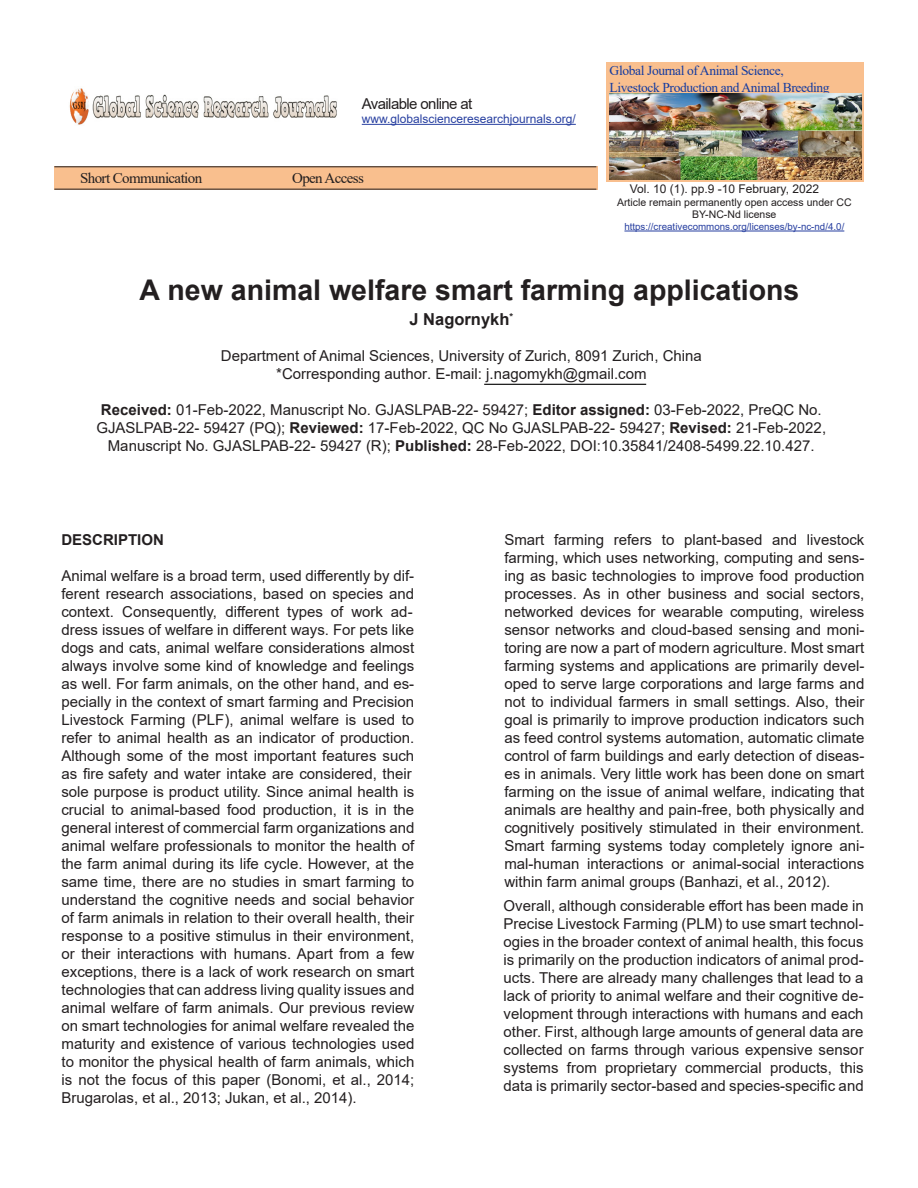
<style>
.page{position:relative;width:918px;height:1188px;background:#fff}
.page>*{position:absolute;margin:0;border:0;box-sizing:border-box;transform-origin:0 0}
.t1{font:700 28.5px "Arial";color:#231f20}
.t2{font:700 16.5px "Arial";color:#231f20}
.t3{font:15px/18px "Arial";color:#231f20;text-align:center}
.t4{font:15px "Times New Roman";letter-spacing:-.04em;color:#231f20}
.t5{font:15px "Arial";letter-spacing:-.04em;color:#231f20}
.t6{font:700 15px "Arial";color:#231f20}
.t7{font:13.5px/16.2px "Times New Roman";letter-spacing:-.03em;color:#143ba0}
.t8{font:12px "Arial";color:#273fa0}
.t9{font:12px "Arial";color:#231f20}
.t10{font:10.5px/12.6px "Arial";color:#231f20;text-align:center}
.t11{font:9.75px "Arial";color:#273fa0}
.s1{font-weight:700}
.s2{font-style:inherit}
</style>
<div class="page">
<img style="left:69px;top:88px;width:268px;height:37px">
<hr style="left:362px;top:124px;width:214px;height:1px;background:#273fa0">
<div style="left:607px;top:62px;width:257px;height:119px;background:#f9bf8e"></div>
<img style="left:609px;top:93px;width:253px;height:86px">
<div style="left:54px;top:166px;width:544px;height:24px;background:#f9bf8e"></div>
<hr style="left:54px;top:166px;width:542px;height:1px;background:#231f20">
<hr style="left:54px;top:189px;width:542px;height:1px;background:#231f20">
<hr style="left:624px;top:231px;width:220px;height:1px;background:#273fa0">
<hr style="left:484px;top:384px;width:162px;height:1px;background:#000">
<p class="t4" style="left:80px;top:168px;width:124px">Short Communication</p>
<p class="t5" style="left:362px;top:93px;width:112px">Available online at</p>
<p class="t8" style="left:362px;top:111px;width:216px">www.globalscienceresearchjournals.org/</p>
<p class="t4" style="left:292px;top:168px;width:73px">Open Access</p>
<p class="t7" style="left:610px;top:62px;width:221px">Global Journal of Animal Science,<br>Livestock Production and Animal Breeding</p>
<p class="t9" style="left:630px;top:181px;width:191px">Vol. 10 (1). pp.9 -10 February, 2022</p>
<p class="t10" style="left:617px;top:196px;width:236px">Article remain permanently open access under CC<br>BY-NC-Nd license</p>
<p class="t11" style="left:624px;top:220px;width:221px">https://creativecommons.org/licenses/by-nc-nd/4.0/</p>
<h1 class="t1" style="left:139px;top:270px;width:662px">A new animal welfare smart farming applications</h1>
<p class="t2" style="left:410px;top:308px;width:105px">J Nagornykh<sup>*</sup></p>
<p class="t3" style="left:221px;top:347px;width:483px">Department of Animal Sciences, University of Zurich, 8091 Zurich, China *Corresponding author. E-mail: j.nagomykh@gmail.com</p>
<p class="t3" style="left:96px;top:401px;width:731px"><span class="s1">Received:</span> 01-Feb-2022, Manuscript No. GJASLPAB-22- 59427; <span class="s1">Editor assigned:</span> 03-Feb-2022, PreQC No.<br>GJASLPAB-22- 59427 (PQ); <span class="s1">Reviewed:</span> 17-Feb-2022, QC No GJASLPAB-22- 59427; <span class="s1">Revised:</span> 21-Feb-2022,<br>Manuscript No. GJASLPAB-22- 59427 (R); <span class="s1">Published:</span> 28-Feb-2022, DOI:10.35841/2408-5499.22.10.427.</p>
<p class="t6" style="left:61px;top:530px;width:104px">DESCRIPTION</p>
<p class="t3" style="left:61px;top:567px;width:355px;text-align:left">Animal welfare is a broad term, used differently by dif&shy;ferent research associations, based on species and context. Consequently, different types of work ad&shy;dress issues of welfare in different ways. For pets like dogs and cats, animal welfare considerations almost always involve some kind of knowledge and feelings as well. For farm animals, on the other hand, and es&shy;pecially in the context of smart farming and Precision Livestock Farming (PLF), animal welfare is used to refer to animal health as an indicator of production.<br>Although some of the most important features such as fire safety and water intake are considered, their sole purpose is product utility. Since animal health is crucial to animal-based food production, it is in the general interest of commercial farm organizations and animal welfare professionals to monitor the health of the farm animal during its life cycle. However, at the same time, there are no studies in smart farming to understand the cognitive needs and social behavior of farm animals in relation to their overall health, their response to a positive stimulus in their environment, or their interactions with humans. Apart from a few exceptions, there is a lack of work research on smart technologies that can address living quality issues and animal welfare of farm animals. Our previous review on smart technologies for animal welfare revealed the maturity and existence of various technologies used to monitor the physical health of farm animals, which is not the focus of this paper <span class="s2">(Bonomi, et al., 2014; Brugarolas, et al., 2013; Jukan, et al., 2014).</span></p>
<p class="t3" style="left:504px;top:531px;width:362px;text-align:justify">Smart farming refers to plant-based and livestock farming, which uses networking, computing and sens&shy;ing as basic technologies to improve food production processes. As in other business and social sectors, networked devices for wearable computing, wireless sensor networks and cloud-based sensing and moni&shy;toring are now a part of modern agriculture. Most smart farming systems and applications are primarily devel&shy;oped to serve large corporations and large farms and not to individual farmers in small settings. Also, their goal is primarily to improve production indicators such as feed control systems automation, automatic climate control of farm buildings and early detection of diseas&shy;es in animals. Very little work has been done on smart farming on the issue of animal welfare, indicating that animals are healthy and pain-free, both physically and cognitively positively stimulated in their environment.<br>Smart farming systems today completely ignore ani&shy;mal-human interactions or animal-social interactions within farm animal groups <span class="s2">(Banhazi, et al., 2012).</span></p>
<p class="t3" style="left:504px;top:897px;width:362px;text-align:justify">Overall, although considerable effort has been made in Precise Livestock Farming (PLM) to use smart technol&shy;ogies in the broader context of animal health, this focus is primarily on the production indicators of animal prod&shy;ucts. There are already many challenges that lead to a lack of priority to animal welfare and their cognitive de&shy;velopment through interactions with humans and each other. First, although large amounts of general data are collected on farms through various expensive sensor systems from proprietary commercial products, this data is primarily sector-based and species-specific and</p>
</div>
